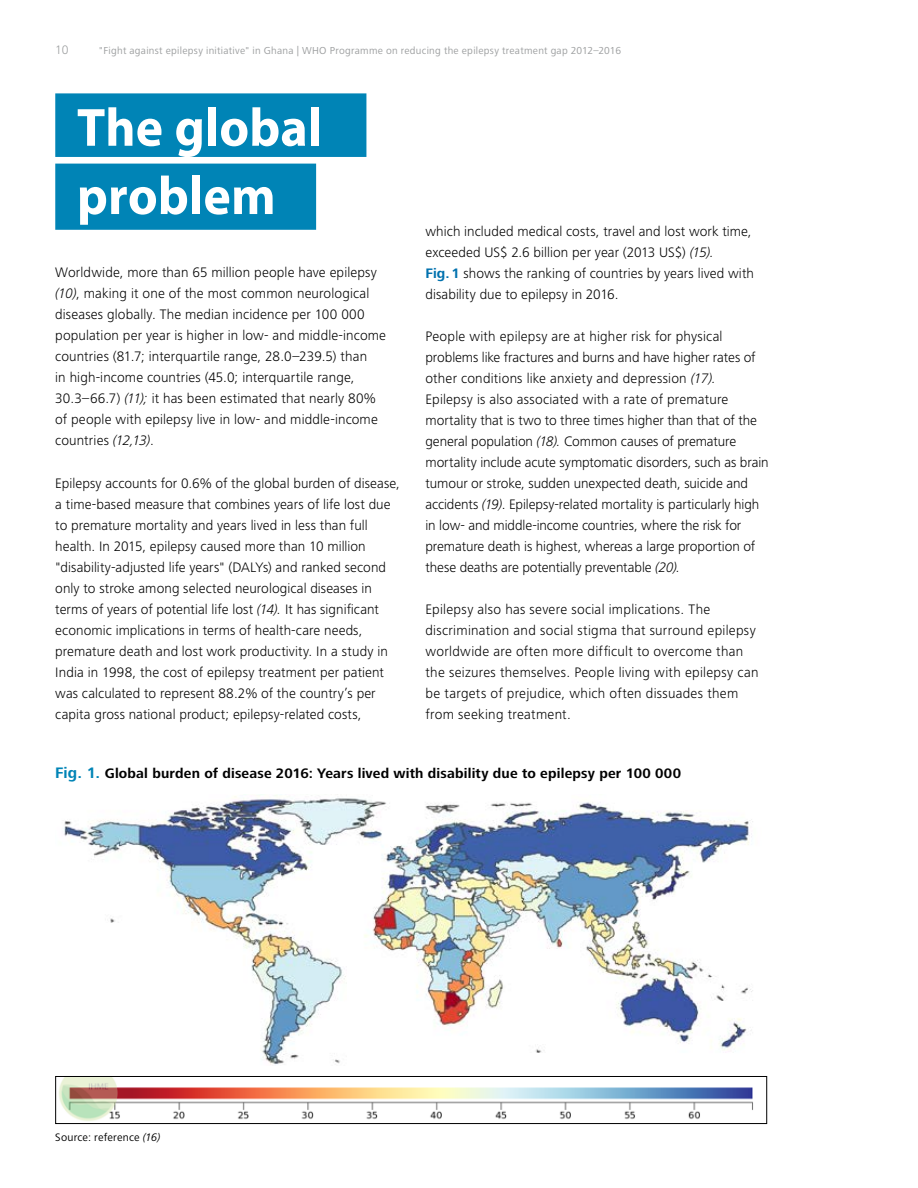
<style>
.page{position:relative;width:918px;height:1188px;background:#fff}
.page>*{position:absolute;margin:0;border:0;box-sizing:border-box;transform-origin:0 0}
.t1{font:700 54.15px/68.2px "Myriad Pro";color:#fff;scale:.96 1}
.t2{font:300 14.25px/21px "Frutiger Next LT";letter-spacing:.005em;color:#000}
.t3{font:700 14.25px "Frutiger Next LT";letter-spacing:.015em;color:#000}
.t4{font:300 12.75px "Frutiger Next LT";color:#9c9e9f}
.t5{font:11.25px "Frutiger Next LT";letter-spacing:.015em;color:#000}
.t6{font:10.5px "Frutiger Next LT";letter-spacing:.025em;color:#9c9e9f}
.s1{font-style:italic}
.s2{font-weight:700;color:#0071ae}
.s3{font-size:15.75px;color:#0084b6}
</style>
<div class="page">
<svg style="left:55px;top:93px;width:311px;height:137px;background:#2194bf"></svg>
<img style="left:64px;top:795px;width:689px;height:270px">
<img style="left:59px;top:1078px;width:694px;height:43px">
<div style="left:55px;top:1076px;width:712px;height:48px;border:1px solid #000"></div>
<p class="t4" style="left:55px;top:43px;width:15px">10</p>
<p class="t6" style="left:99px;top:44px;width:524px">"Fight against epilepsy initiative" in Ghana | WHO Programme on reducing the epilepsy treatment gap 2012–2016</p>
<h1 class="t1" style="left:77px;top:92px;width:257px">The global problem</h1>
<p class="t2" style="left:55px;top:262px;width:332px">Worldwide, more than 65 million people have epilepsy <span class="s1">(10)</span>, making it one of the most common neurological diseases globally. The median incidence per 100 000 population per year is higher in low- and middle-income countries (81.7; interquartile range, 28.0–239.5) than<br>in high-income countries (45.0; interquartile range, 30.3–66.7) <span class="s1">(11);</span> it has been estimated that nearly 80% of people with epilepsy live in low- and middle-income countries <span class="s1">(12,13)</span>.</p>
<p class="t2" style="left:55px;top:473px;width:346px">Epilepsy accounts for 0.6% of the global burden of disease, a time-based measure that combines years of life lost due to premature mortality and years lived in less than full health. In 2015, epilepsy caused more than 10 million "disability-adjusted life years" (DALYs) and ranked second only to stroke among selected neurological diseases in terms of years of potential life lost <span class="s1">(14).</span> It has significant economic implications in terms of health-care needs, premature death and lost work productivity. In a study in India in 1998, the cost of epilepsy treatment per patient was calculated to represent 88.2% of the country’s per capita gross national product; epilepsy-related costs,</p>
<p class="t2" style="left:425px;top:221px;width:330px">which included medical costs, travel and lost work time, exceeded US$ 2.6 billion per year (2013 US$) <span class="s1">(15).<br></span><span class="s2">Fig.1</span> shows the ranking of countries by years lived with disability due to epilepsy in 2016.</p>
<p class="t2" style="left:425px;top:326px;width:345px">People with epilepsy are at higher risk for physical problems like fractures and burns and have higher rates of other conditions like anxiety and depression <span class="s1">(17).<br></span>Epilepsy is also associated with a rate of premature mortality that is two to three times higher than that of the general population <span class="s1">(18).</span> Common causes of premature mortality include acute symptomatic disorders, such as brain tumour or stroke, sudden unexpected death, suicide and accidents <span class="s1">(19)</span>. Epilepsy-related mortality is particularly high in low- and middle-income countries, where the risk for premature death is highest, whereas a large proportion of these deaths are potentially preventable <span class="s1">(20).</span></p>
<p class="t2" style="left:425px;top:599px;width:335px">Epilepsy also has severe social implications. The discrimination and social stigma that surround epilepsy worldwide are often more difficult to overcome than the seizures themselves. People living with epilepsy can be targets of prejudice, which often dissuades them from seeking treatment.</p>
<p class="t3" style="left:55px;top:766px;width:627px"><span class="s3">Fig. 1.</span> Global burden of disease 2016: Years lived with disability due to epilepsy per 100 000</p>
<p class="t5" style="left:55px;top:1131px;width:107px">Source: reference <span class="s1">(16)</span></p>
</div>
